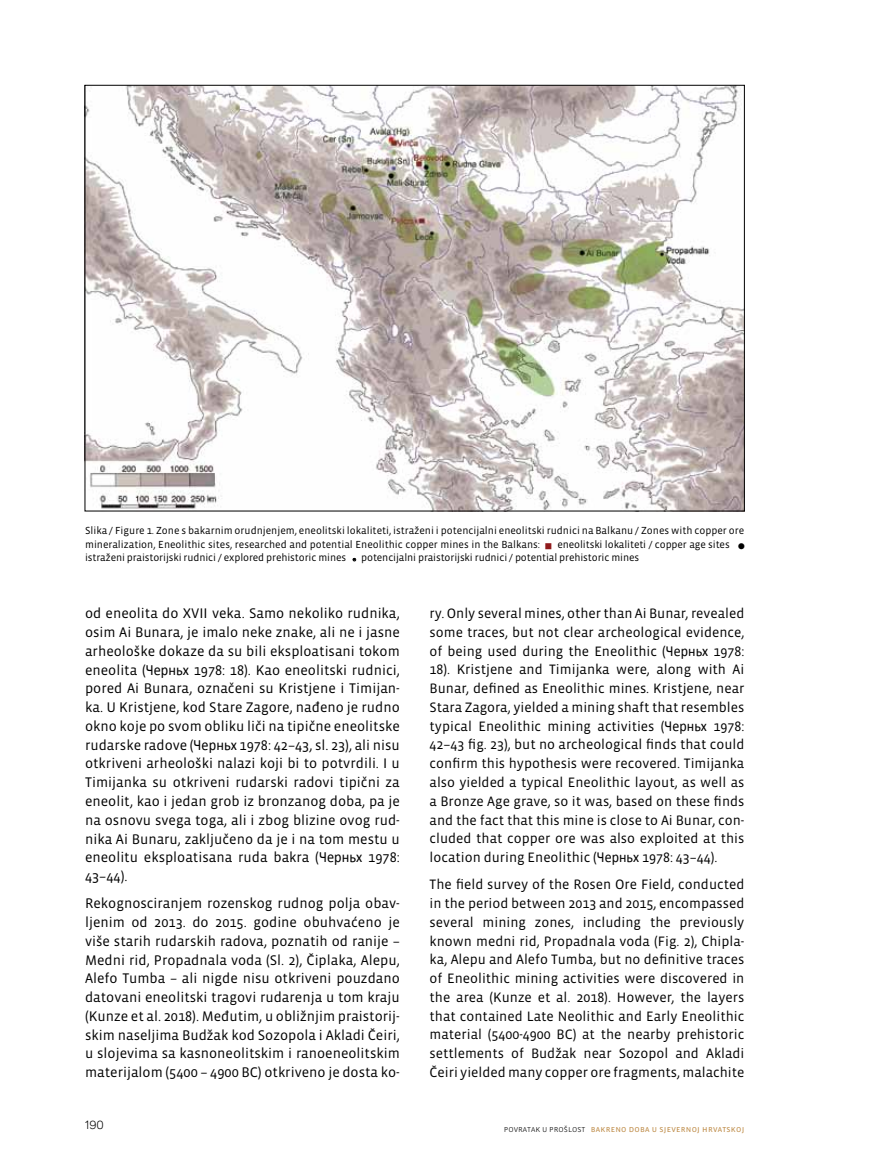
<style>
.page{position:relative;width:872px;height:1170px;background:#fff}
.page>*{position:absolute;margin:0;border:0;box-sizing:border-box;transform-origin:0 0}
.t1{font:14.25px/18.8px "Vista Sans OTCE";color:#000;text-align:justify}
.t2{font:13.95px/18.8px "Vista Sans OTCE";color:#000;text-align:justify}
.t3{font:10.5px/13.5px "Vista Sans OTCE";color:#000}
.t4{font:10.5px "Polaris";color:#000}
.t5{font:9px "Vista Sans OTCE";letter-spacing:.025em;color:#be8b47}
.s1{font-family:"Times New Roman";font-size:6px}
.s2{font-family:"Calibri";font-size:15.6px}
.s3{font-family:"Calibri";font-size:15.3px}
.s4{font-weight:300;color:#000}
</style>
<div class="page">
<img style="left:87px;top:87px;width:655px;height:422px">
<svg style="left:352px;top:557px;width:5px;height:5px"></svg>
<p class="t3" style="left:85px;top:524px;width:660px">Slika / Figure 1. Zone s bakarnim orudnjenjem, eneolitski lokaliteti, istraženi i potencijalni eneolitski rudnici na Balkanu / Zones with copper ore mineralization, Eneolithic sites, researched and potential Eneolithic copper mines in the Balkans:</p>
<p class="t3" style="left:85px;top:537px;width:661px;text-indent:472px">eneolitski lokaliteti / copper age sites ■ istraženi praistorijski rudnici / explored prehistoric mines <span class="s1">●</span> potencijalni praistorijski rudnici / potential prehistoric mines</p>
<p class="t1" style="left:85px;top:604px;width:316px">od eneolita do XVII veka. Samo nekoliko rudnika, osim Ai Bunara, je imalo neke znake, ali ne i jasne arheološke dokaze da su bili eksploatisani tokom eneolita (<span class="s2">Черньх</span> 1978: 18). Kao eneolitski rudnici, pored Ai Bunara, označeni su Kristjene i Timijan&shy;ka. U Kristjene, kod Stare Zagore, nađeno je rudno okno koje po svom obliku liči na tipične eneolitske rudarske radove (<span class="s2">Черньх</span> 1978: 42–43, sl. 23), ali nisu otkriveni arheološki nalazi koji bi to potvrdili. I u Timijanka su otkriveni rudarski radovi tipični za eneolit, kao i jedan grob iz bronzanog doba, pa je na osnovu svega toga, ali i zbog blizine ovog rud&shy;nika Ai Bunaru, zaključeno da je i na tom mestu u eneolitu eksploatisana ruda bakra (<span class="s2">Черньх</span> 1978:<br>43–44).</p>
<p class="t1" style="left:85px;top:893px;width:316px">Rekognosciranjem rozenskog rudnog polja obav&shy;ljenim od 2013. do 2015. godine obuhvaćeno je više starih rudarskih radova, poznatih od ranije – Medni rid, Propadnala voda (Sl. 2), Čiplaka, Alepu, Alefo Tumba – ali nigde nisu otkriveni pouzdano datovani eneolitski tragovi rudarenja u tom kraju (Kunze et al. 2018). Međutim, u obližnjim praistorij&shy;skim naseljima Budžak kod Sozopola i Akladi Čeiri, u slojevima sa kasnoneolitskim i ranoeneolitskim materijalom (5400 – 4900 BC) otkriveno je dosta ko-</p>
<p class="t2" style="left:429px;top:604px;width:316px">ry. Only several mines, other than Ai Bunar, revealed some traces, but not clear archeological evidence, of being used during the Eneolithic (<span class="s3">Черньх</span> 1978:<br>18). Kristjene and Timijanka were, along with Ai Bunar, defined as Eneolithic mines. Kristjene, near Stara Zagora, yielded a mining shaft that resembles typical Eneolithic mining activities (<span class="s3">Черньх</span> 1978:<br>42–43 fig. 23), but no archeological finds that could confirm this hypothesis were recovered. Timijanka also yielded a typical Eneolithic layout, as well as a Bronze Age grave, so it was, based on these finds and the fact that this mine is close to Ai Bunar, con&shy;cluded that copper ore was also exploited at this location during Eneolithic (<span class="s3">Черньх</span> 1978: 43–44).</p>
<p class="t2" style="left:429px;top:875px;width:316px">The field survey of the Rosen Ore Field, conducted in the period between 2013 and 2015, encompassed several mining zones, including the previously known medni rid, Propadnala voda (Fig. 2), Chipla&shy;ka, Alepu and Alefo Tumba, but no definitive traces of Eneolithic mining activities were discovered in the area (Kunze et al. 2018). However, the layers that contained Late Neolithic and Early Eneolithic material (5400-4900 BC) at the nearby prehistoric settlements of Budžak near Sozopol and Akladi Čeiri yielded many copper ore fragments, malachite</p>
<p class="t4" style="left:85px;top:1117px;width:20px">190</p>
<p class="t5" style="left:504px;top:1123px;width:242px"><span class="s4">povratak u prošlost</span> bakreno doba u sjevernoj hrvatskoj</p>
</div>
